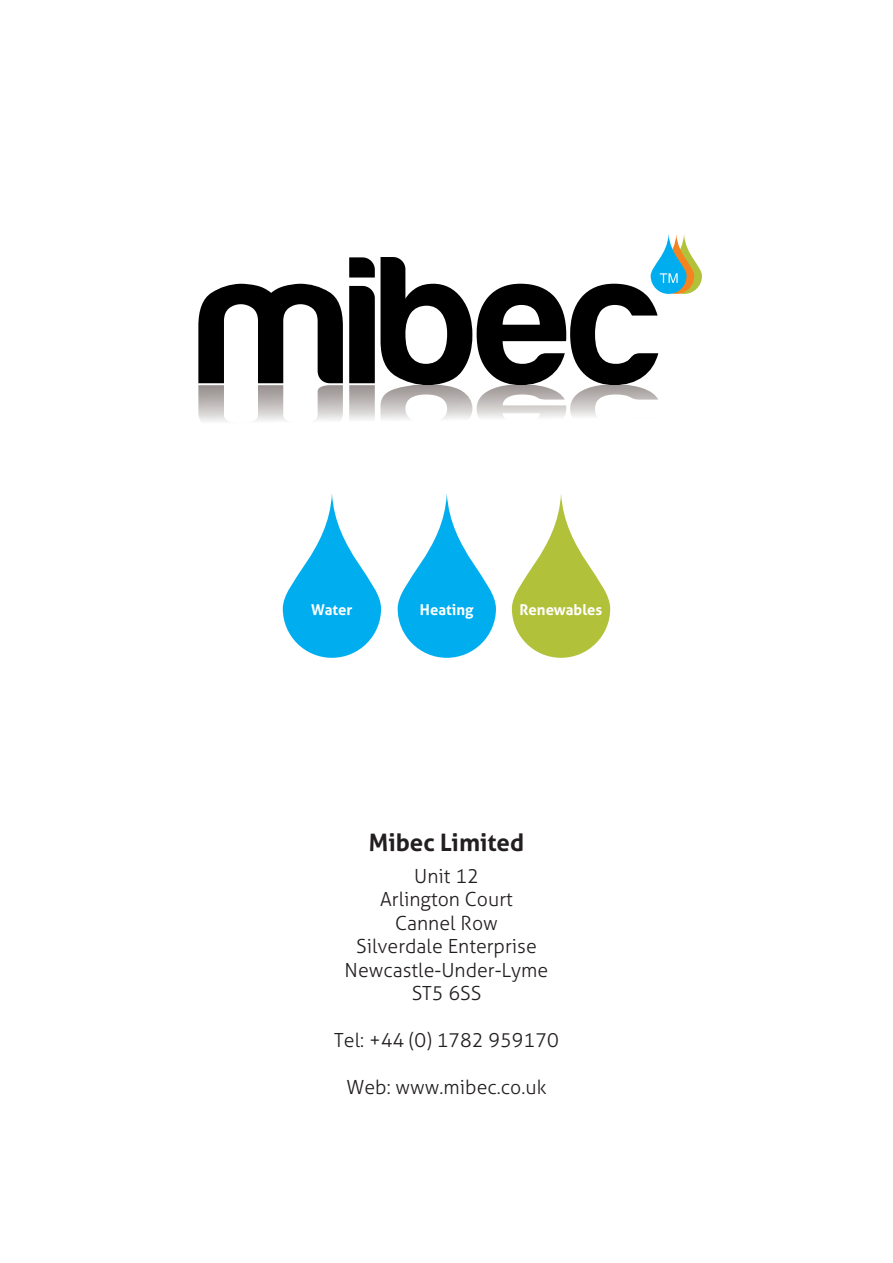
<style>
.page{position:relative;width:893px;height:1263px;background:#fff}
.page>*{position:absolute;margin:0;border:0;box-sizing:border-box;transform-origin:0 0}
.t1{font:700 24px "Aller";color:#231f20}
.t2{font:300 19.5px "Aller";color:#231f20}
.t3{font:700 14.85px "Aller";color:#fff}
</style>
<div class="page">
<svg style="left:666px;top:234px;width:36px;height:60px"></svg>
<svg style="left:658px;top:234px;width:36px;height:60px"></svg>
<svg style="left:651px;top:234px;width:35px;height:60px"></svg>
<svg style="left:198px;top:257px;width:460px;height:128px"></svg>
<svg style="left:660px;top:273px;width:18px;height:10px"></svg>
<img style="left:198px;top:385px;width:274px;height:37px">
<svg style="left:420px;top:384px;width:16px;height:1px"></svg>
<img style="left:477px;top:385px;width:89px;height:33px">
<svg style="left:513px;top:384px;width:16px;height:1px"></svg>
<img style="left:570px;top:385px;width:88px;height:32px">
<svg style="left:607px;top:384px;width:16px;height:1px"></svg>
<svg style="left:203px;top:418px;width:269px;height:4px"></svg>
<svg style="left:512px;top:493px;width:98px;height:165px;fill:#b1c23a"></svg>
<svg style="left:398px;top:493px;width:98px;height:165px;fill:#00aeef"></svg>
<svg style="left:283px;top:493px;width:98px;height:165px;fill:#00aeef"></svg>
<p class="t3" style="left:311px;top:601px;width:43px">Water</p>
<p class="t3" style="left:420px;top:601px;width:55px">Heating</p>
<p class="t3" style="left:520px;top:601px;width:84px">Renewables</p>
<p class="t1" style="left:369px;top:828px;width:157px">Mibec Limited</p>
<p class="t2" style="left:414px;top:864px;width:66px">Unit 12</p>
<p class="t2" style="left:380px;top:888px;width:134px">Arlington Court</p>
<p class="t2" style="left:395px;top:911px;width:104px">Cannel Row</p>
<p class="t2" style="left:356px;top:935px;width:182px">Silverdale Enterprise</p>
<p class="t2" style="left:345px;top:958px;width:205px">Newcastle-Under-Lyme</p>
<p class="t2" style="left:412px;top:981px;width:71px">ST5 6SS</p>
<p class="t2" style="left:334px;top:1028px;width:226px">Tel: +44 (0) 1782 959170</p>
<p class="t2" style="left:346px;top:1075px;width:201px">Web: www.mibec.co.uk</p>
</div>
